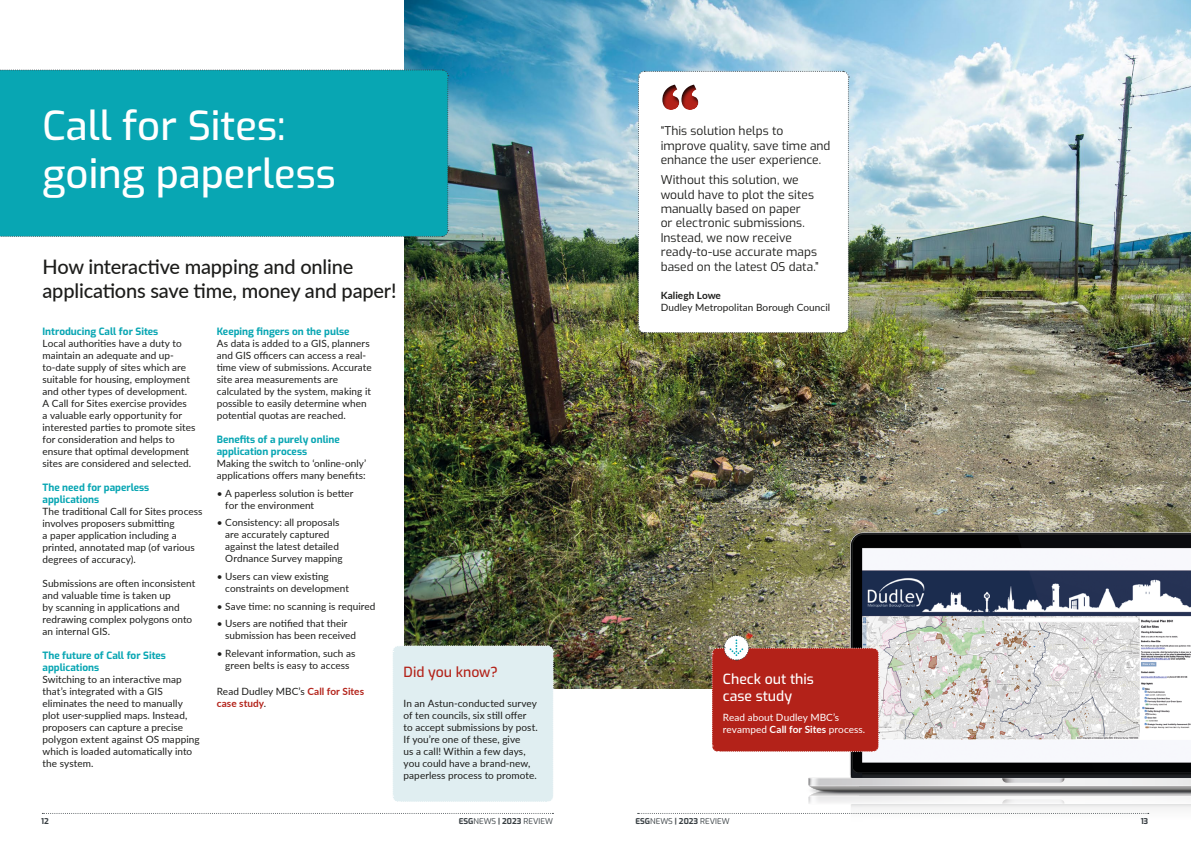
<style>
.page{position:relative;width:1191px;height:842px;background:#fff}
.page>*{position:absolute;margin:0;border:0;box-sizing:border-box;transform-origin:0 0}
.t1{font:79.4px "Aurea Ultra";color:#b32219}
.main_section_heder{font:500 40px/48px "Exo";color:#fff}
.intro_section{font:500 20px/24px "Lato";letter-spacing:-.01em;color:#1d1d1b}
.t2{font:500 14px/16.8px "Exo";color:#fff}
.t3{font:500 14px "Exo";color:#b32219}
.header2{font:12px/14.4px "Exo";color:#1d1d1b}
.body_text_10pt_lato{font:10px/12px "Lato";letter-spacing:.005em;color:#1d1d1b}
.crosshead_exo_bold_12pt{font:10px/12px "Lato";letter-spacing:.005em;color:#1d1d1b}
.crosshead_exo_bold_12pt-2{font:700 10px/12px "Exo";color:#08a6b3}
.body_text_10pt_lato-2{font:10px/12px "Lato";letter-spacing:.005em;color:#fff}
.header2-2{font:10px/12px "Lato";letter-spacing:.005em;color:#1d1d1b}
.body_text_10pt_lato-3{font:700 10px/12px "Lato";letter-spacing:.01em;color:#b32219}
.t4{font:8px "Exo";color:#383f43}
.t5{font:700 8px "Exo";color:#383f43}
.s1{font-weight:400;color:#1d1d1b}
.s2{font-weight:700}
</style>
<div class="page">
<svg style="left:42px;top:813px;width:511px;height:1px"></svg>
<svg style="left:637px;top:813px;width:134px;height:1px"></svg>
<img style="left:404px;top:0;width:787px;height:689px">
<img style="left:414px;top:66px;width:28px;height:183px">
<div style="left:0;top:69px;width:449px;height:168px;background:#08a6b3"></div>
<div style="left:393px;top:645px;width:161px;height:157px;background:#e0eef1"></div>
<svg style="left:637px;top:70px;width:212px;height:264px"></svg>
<svg style="left:647px;top:67px;width:178px;height:97px"></svg>
<img style="left:771px;top:533px;width:420px;height:281px">
<svg style="left:711px;top:634px;width:168px;height:119px;background:#b2392e"></svg>
<p class="main_section_heder" style="left:43px;top:100px;width:295px">Call for Sites: going paperless</p>
<p class="intro_section" style="left:43px;top:254px;width:355px">How interactive mapping and online applications save time, money and paper!</p>
<p class="crosshead_exo_bold_12pt-2" style="left:43px;top:325px;width:117px">Introducing Call for Sites</p>
<p class="body_text_10pt_lato" style="left:43px;top:337px;width:154px">Local authorities have a duty to maintain an adequate and up&shy;to-date supply of sites which are suitable for housing, employment and other types of development.<br>A Call for Sites exercise provides<br>a valuable early opportunity for interested parties to promote sites for consideration and helps to ensure that optimal development sites are considered and selected.</p>
<p class="crosshead_exo_bold_12pt-2" style="left:43px;top:481px;width:108px">The need for paperless applications</p>
<p class="body_text_10pt_lato" style="left:43px;top:505px;width:161px">The traditional Call for Sites process involves proposers submitting<br>a paper application including a printed, annotated map (of various degrees of accuracy).</p>
<p class="body_text_10pt_lato" style="left:43px;top:577px;width:154px">Submissions are often inconsistent and valuable time is taken up<br>by scanning in applications and redrawing complex polygons onto an internal GIS.</p>
<p class="crosshead_exo_bold_12pt-2" style="left:43px;top:649px;width:125px">The future of Call for Sites applications</p>
<p class="body_text_10pt_lato" style="left:43px;top:673px;width:159px">Switching to an interactive map that’s integrated with a GIS eliminates the need to manually plot user-supplied maps. Instead, proposers can capture a precise polygon extent against OS mapping which is loaded automatically into the system.</p>
<p class="crosshead_exo_bold_12pt-2" style="left:217px;top:325px;width:134px">Keeping fingers on the pulse</p>
<p class="crosshead_exo_bold_12pt" style="left:217px;top:337px;width:156px">As data is added to a GIS, planners and GIS officers can access a real&shy;time view of submissions. Accurate site area measurements are calculated by the system, making it possible to easily determine when potential quotas are reached.</p>
<p class="crosshead_exo_bold_12pt-2" style="left:217px;top:433px;width:124px">Benefits of a purely online application process</p>
<p class="body_text_10pt_lato" style="left:217px;top:457px;width:151px">Making the switch to ‘online-only’ applications offers many benefits:</p>
<p class="body_text_10pt_lato" style="left:225px;top:486px;width:130px;text-indent:-9px">• A paperless solution is better for the environment</p>
<p class="body_text_10pt_lato" style="left:225px;top:516px;width:119px;text-indent:-9px">• Consistency: all proposals are accurately captured against the latest detailed<br>Ordnance Survey mapping</p>
<p class="body_text_10pt_lato" style="left:225px;top:570px;width:125px;text-indent:-9px">• Users can view existing constraints on development</p>
<p class="body_text_10pt_lato" style="left:217px;top:599px;width:160px">• Save time: no scanning is required</p>
<p class="body_text_10pt_lato" style="left:225px;top:617px;width:132px;text-indent:-9px">• Users are notified that their submission has been received</p>
<p class="body_text_10pt_lato" style="left:217px;top:647px;width:140px;text-align:center">• Relevant information, such as green belts is easy to access</p>
<p class="body_text_10pt_lato-3" style="left:217px;top:685px;width:149px"><span class="s1">Read Dudley MBC’s</span> Call for Sites case study<span class="s1">.</span></p>
<p class="t3" style="left:403px;top:662px;width:96px">Did you know?</p>
<p class="body_text_10pt_lato" style="left:403px;top:697px;width:136px">In an Astun-conducted survey of ten councils, six still offer to accept submissions by post.<br>If you’re one of these, give<br>us a call! Within a few days, you could have a brand-new, paperless process to promote.</p>
<h1 class="t1" style="left:659px;top:67px;width:44px">“</h1>
<p class="header2" style="left:660px;top:123px;width:171px">“This solution helps to improve quality, save time and enhance the user experience.</p>
<p class="header2" style="left:660px;top:172px;width:160px">Without this solution, we would have to plot the sites manually based on paper<br>or electronic submissions.<br>Instead, we now receive ready-to-use accurate maps based on the latest OS data.”</p>
<p class="header2-2" style="left:660px;top:289px;width:171px"><span class="s2">Kaliegh Lowe<br></span>Dudley Metropolitan Borough Council</p>
<p class="t2" style="left:723px;top:670px;width:92px">Check out this case study</p>
<p class="body_text_10pt_lato-2" style="left:723px;top:711px;width:144px">Read about Dudley MBC’s revamped <span class="s2">Call for Sites</span> process.</p>
<p class="t5" style="left:41px;top:815px;width:9px">12</p>
<p class="t4" style="left:459px;top:815px;width:96px"><span class="s2">ESG</span>NEWS <span class="s2">| 2023</span> REVIEW</p>
<p class="t4" style="left:635px;top:815px;width:96px"><span class="s2">ESG</span>NEWS <span class="s2">| 2023</span> REVIEW</p>
<p class="t5" style="left:1140px;top:815px;width:9px">13</p>
</div>
